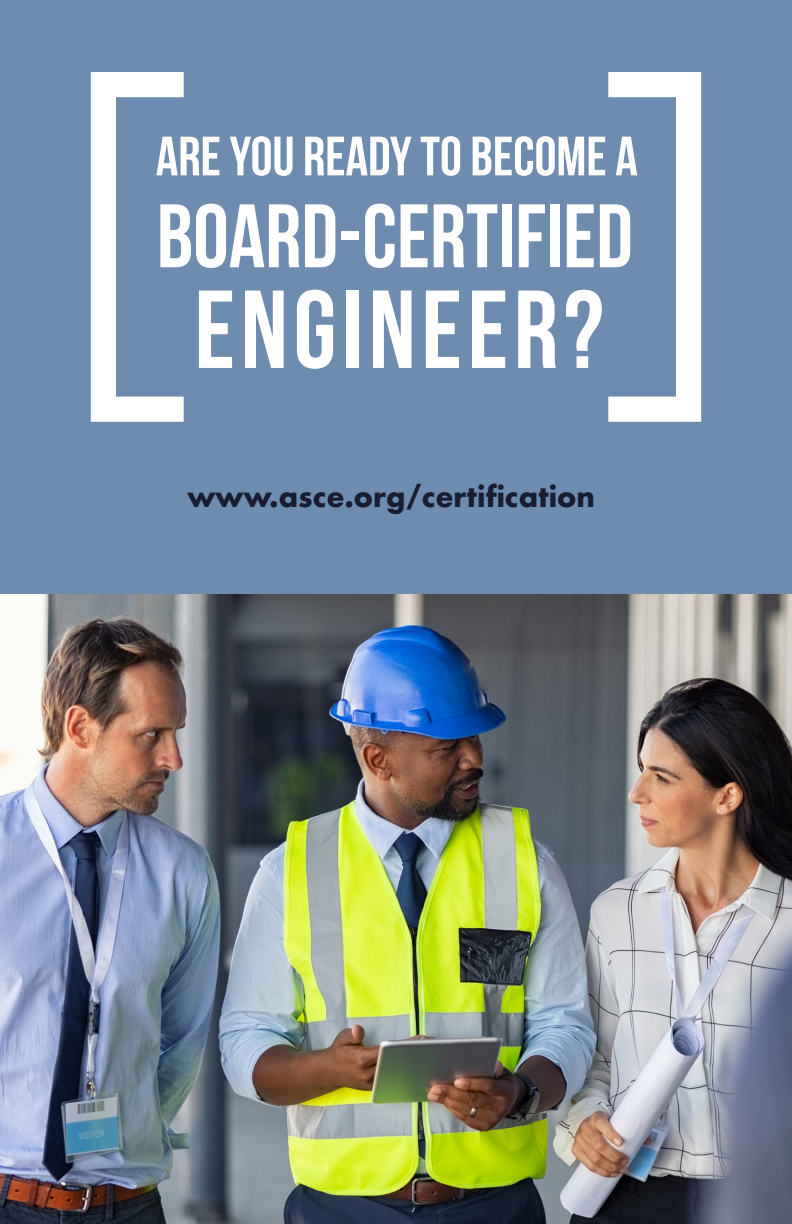
<style>
.page{position:relative;width:792px;height:1224px;background:#fff}
.page>*{position:absolute;margin:0;border:0;box-sizing:border-box;transform-origin:0 0}
.t1{font:700 110.6px "Bebas Neue";letter-spacing:.05em;color:#fff}
.t2{font:700 89.8px "Bebas Neue";color:#fff}
.t3{font:700 55.2px "Bebas Neue";color:#fff}
.Footer_text{font:700 28px "Futura Std";letter-spacing:.01em;color:#181e30}
</style>
<div class="page">
<div style="left:0;top:0;width:792px;height:616px;background:#6e8caf"></div>
<div style="left:91px;top:72px;width:105px;height:350px;border:25px solid #fff"></div>
<div style="left:596px;top:72px;width:105px;height:350px;border:25px solid #fff"></div>
<img style="left:0;top:594px;width:792px;height:630px">
<p class="t3" style="left:156px;top:126px;width:483px">ARE YOU READY TO BECOME A</p>
<p class="t2" style="left:157px;top:187px;width:478px">BOARD-CERTIFIED</p>
<p class="t1" style="left:194px;top:269px;width:411px">ENGINEER?</p>
<p class="Footer_text" style="left:187px;top:478px;width:409px">www.asce.org/certification</p>
</div>
